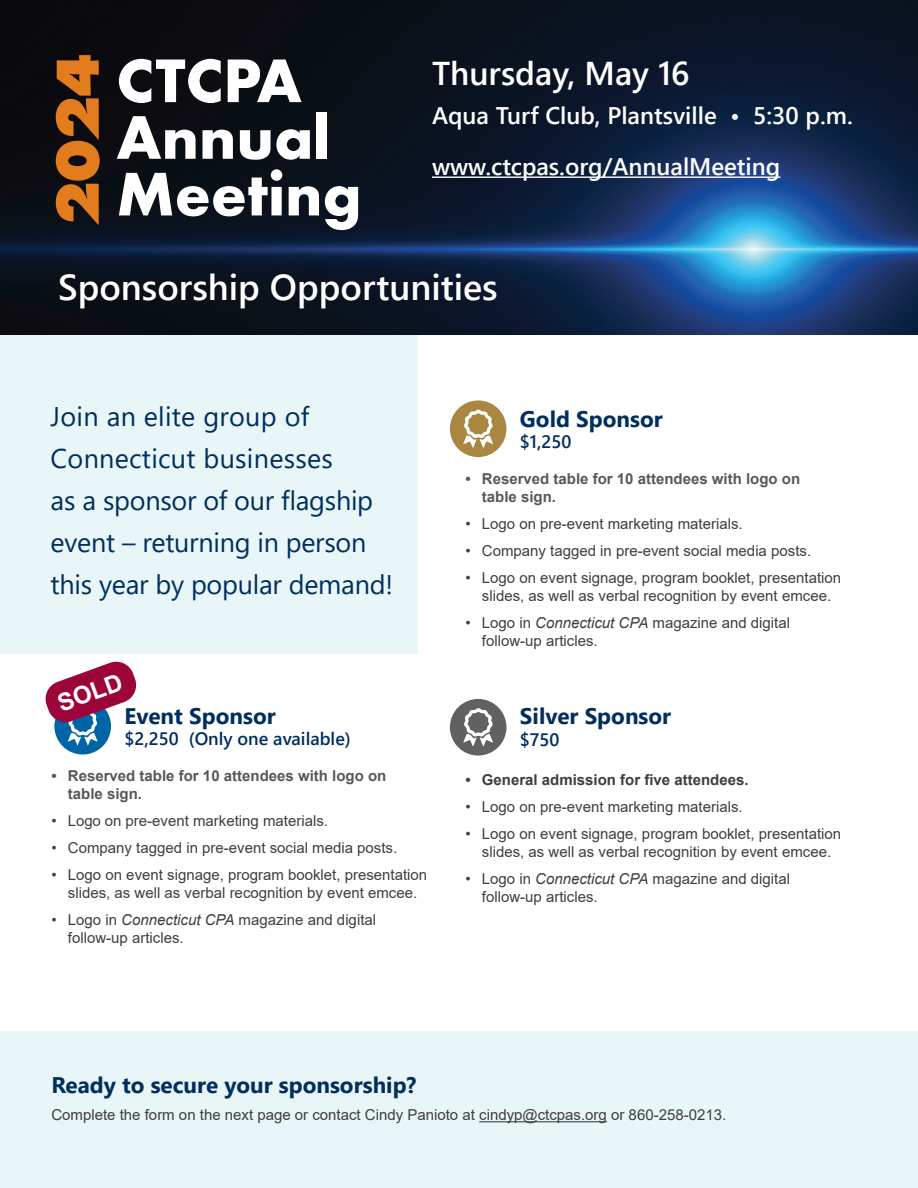
<style>
.page{position:relative;width:918px;height:1188px;background:#fff}
.page>*{position:absolute;margin:0;border:0;box-sizing:border-box;transform-origin:0 0}
.t1{font:700 63.9px/56.7px "Futura PT";color:#fff}
.t2{font:800 63px "Futura PT";color:#e37c1c}
.t3{font:600 36px "Segoe UI";color:#fff}
.t4{font:600 33px "Segoe UI";color:#fff}
.t5{font:27px/42px "Segoe UI";letter-spacing:-.01em;color:#002e5e}
.t6{font:700 24.15px "Arial";color:#fff}
.t7{font:600 24px/51px "Segoe UI";color:#fff}
.t8{font:700 22.5px "Segoe UI";color:#002e5e}
.t9{font:600 18px "Segoe UI";color:#002e5e}
.t10{font:15px/18px "Arial";color:#3e3e3f;text-align:center}
.t11{font:700 15px/18px "Arial";color:#57585a}
.t12{font:700 15px "Arial";color:#3e3e3f}
.s1{font-style:italic}
</style>
<div class="page">
<div style="left:0;top:1031px;width:918px;height:157px;background:#e8f6f7"></div>
<div style="left:0;top:323px;width:418px;height:330px;background:#e8f6f7"></div>
<div style="left:54px;top:698px;width:57px;height:57px;background:#0065a4;border-radius:50%"></div>
<div style="left:450px;top:400px;width:56px;height:57px;background:#aa8741;border-radius:50%"></div>
<div style="left:450px;top:699px;width:56px;height:57px;background:#5f625f;border-radius:50%"></div>
<svg style="left:463px;top:410px;width:30px;height:38px"></svg>
<svg style="left:463px;top:708px;width:30px;height:38px"></svg>
<hr style="left:479px;top:1121px;width:128px;height:1px;background:#3e3e3f">
<img style="left:0;top:0;width:918px;height:335px">
<hr style="left:432px;top:176px;width:348px;height:2px;background:#fff">
<svg style="left:45px;top:661px;width:92px;height:84px"></svg>
<p class="t2" style="left:37px;top:226px;width:174px;rotate:-90deg">2024</p>
<p class="t1" style="left:116px;top:51px;width:216px">CTCPA<br>Annual</p>
<p class="t1" style="left:116px;top:164px;width:247px">Meeting</p>
<p class="t4" style="left:432px;top:42px;width:259px">Thursday, May 16</p>
<p class="t7" style="left:432px;top:88px;width:422px">Aqua Turf Club, Plantsville • 5:30 p.m. www.ctcpas.org/AnnualMeeting</p>
<p class="t3" style="left:58px;top:254px;width:441px">Sponsorship Opportunities</p>
<p class="t5" style="left:51px;top:393px;width:344px">Join an elite group of<br>Connecticut businesses<br>as a sponsor of our flagship event – returning in person this year by popular demand!</p>
<p class="t6" style="left:53px;top:688px;width:68px;rotate:-20deg">SOLD</p>
<p class="t8" style="left:125px;top:694px;width:153px">Event Sponsor</p>
<p class="t9" style="left:125px;top:722px;width:228px">$2,250 (Only one available)</p>
<p class="t11" style="left:68px;top:767px;width:320px;text-indent:-16px">• Reserved table for 10 attendees with logo on table sign.</p>
<p class="t10" style="left:51px;top:812px;width:278px">• Logo on pre-event marketing materials.</p>
<p class="t10" style="left:51px;top:839px;width:347px">• Company tagged in pre-event social media posts.</p>
<p class="t10" style="left:51px;top:866px;width:377px">• Logo on event signage, program booklet, presentation slides, as well as verbal recognition by event emcee.</p>
<p class="t10" style="left:68px;top:911px;width:310px;text-align:left;text-indent:-16px">• Logo in <span class="s1">Connecticut CPA</span> magazine and digital follow-up articles.</p>
<p class="t8" style="left:520px;top:397px;width:144px">Gold Sponsor</p>
<p class="t9" style="left:520px;top:425px;width:53px">$1,250</p>
<p class="t11" style="left:482px;top:470px;width:320px;text-indent:-16px">• Reserved table for 10 attendees with logo on table sign.</p>
<p class="t10" style="left:465px;top:515px;width:279px">• Logo on pre-event marketing materials.</p>
<p class="t10" style="left:465px;top:542px;width:347px">• Company tagged in pre-event social media posts.</p>
<p class="t10" style="left:465px;top:569px;width:377px">• Logo on event signage, program booklet, presentation slides, as well as verbal recognition by event emcee.</p>
<p class="t10" style="left:482px;top:614px;width:310px;text-align:left;text-indent:-16px">• Logo in <span class="s1">Connecticut CPA</span> magazine and digital follow-up articles.</p>
<p class="t8" style="left:520px;top:695px;width:153px">Silver Sponsor</p>
<p class="t9" style="left:520px;top:722px;width:41px">$750</p>
<p class="t12" style="left:465px;top:770px;width:285px">• General admission for five attendees.</p>
<p class="t10" style="left:465px;top:798px;width:279px">• Logo on pre-event marketing materials.</p>
<p class="t10" style="left:465px;top:825px;width:377px">• Logo on event signage, program booklet, presentation slides, as well as verbal recognition by event emcee.</p>
<p class="t10" style="left:482px;top:870px;width:310px;text-align:left;text-indent:-16px">• Logo in <span class="s1">Connecticut CPA</span> magazine and digital follow-up articles.</p>
<p class="t8" style="left:51px;top:1064px;width:367px">Ready to secure your sponsorship?</p>
<p class="t10" style="left:51px;top:1106px;width:676px">Complete the form on the next page or contact Cindy Panioto at cindyp@ctcpas.org or 860-258-0213.</p>
</div>
